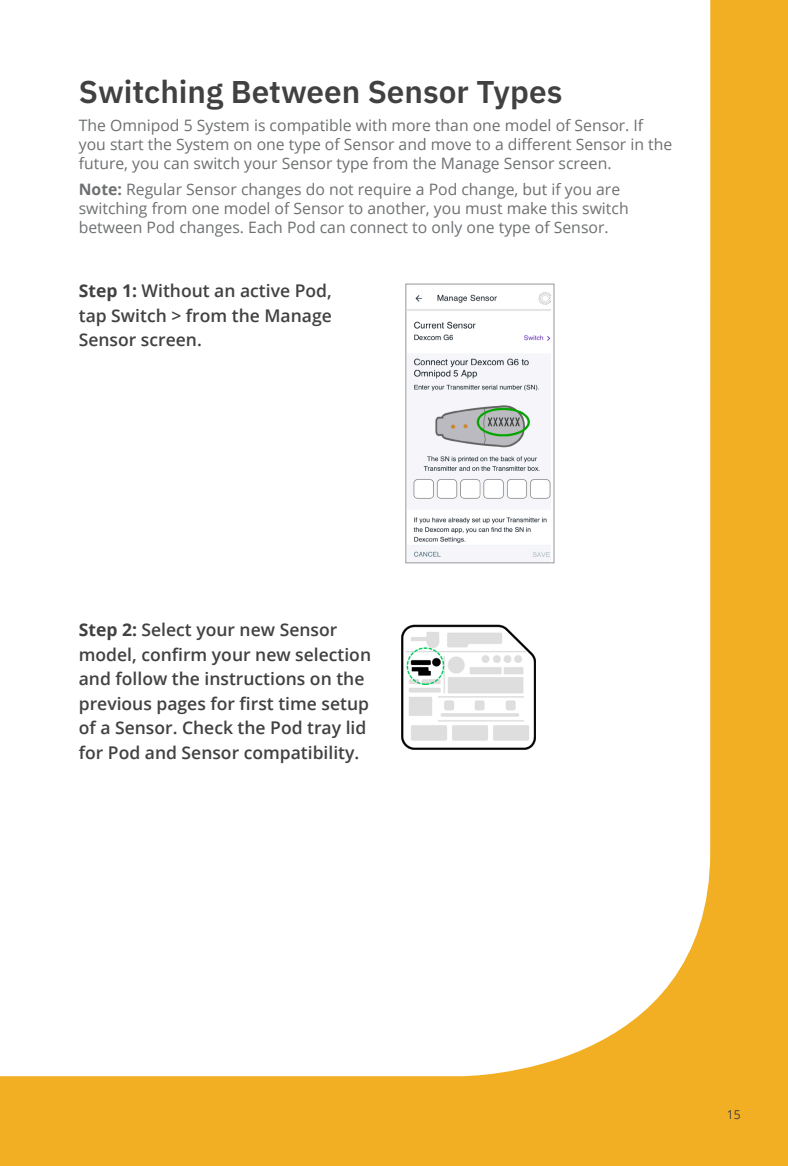
<style>
.page{position:relative;width:788px;height:1166px;background:#f2af23}
.page>*{position:absolute;margin:0;border:0;box-sizing:border-box;transform-origin:0 0}
.Subhead_90K{font:600 31.5px "IBM Plex Sans";color:#414142}
.Step_Nested{font:600 17.5px/24.5px "Open Sans";color:#414142;text-align:justify}
.Body_Copy{font:15.75px/19.2px "Open Sans";color:#6d6f71}
.Note_Nested{font:15.75px/19.2px "Open Sans";color:#6d6f71}
.t1{font:12.25px "Open Sans";color:#414142}
.s1{font-weight:700}
</style>
<div class="page">
<div style="left:0;top:0;width:710px;height:1076px;background:#fff"></div>
<div style="left:405px;top:284px;width:149px;height:279px;background:#f5f5fa;border:1px solid #949698"></div>
<img style="left:407px;top:285px;width:143px;height:273px">
<img style="left:401px;top:623px;width:134px;height:127px">
<p class="Subhead_90K" style="left:79px;top:67px;width:485px">Switching Between Sensor Types</p>
<p class="Body_Copy" style="left:79px;top:115px;width:595px">The Omnipod 5 System is compatible with more than one model of Sensor. If you start the System on one type of Sensor and move to a different Sensor in the future, you can switch your Sensor type from the Manage Sensor screen.</p>
<p class="Note_Nested" style="left:79px;top:179px;width:551px"><span class="s1">Note:</span> Regular Sensor changes do not require a Pod change, but if you are switching from one model of Sensor to another, you must make this switch between Pod changes. Each Pod can connect to only one type of Sensor.</p>
<p class="Step_Nested" style="left:79px;top:278px;width:254px"><span class="s1">Step 1:</span> Without an active Pod, tap Switch &gt; from the Manage Sensor screen.</p>
<p class="Step_Nested" style="left:79px;top:617px;width:294px;text-align:left"><span class="s1">Step 2:</span> Select your new Sensor model, confirm your new selection and follow the instructions on the previous pages for first time setup of a Sensor. Check the Pod tray lid for Pod and Sensor compatibility.</p>
<p class="t1" style="left:726px;top:1105px;width:16px">15</p>
</div>
